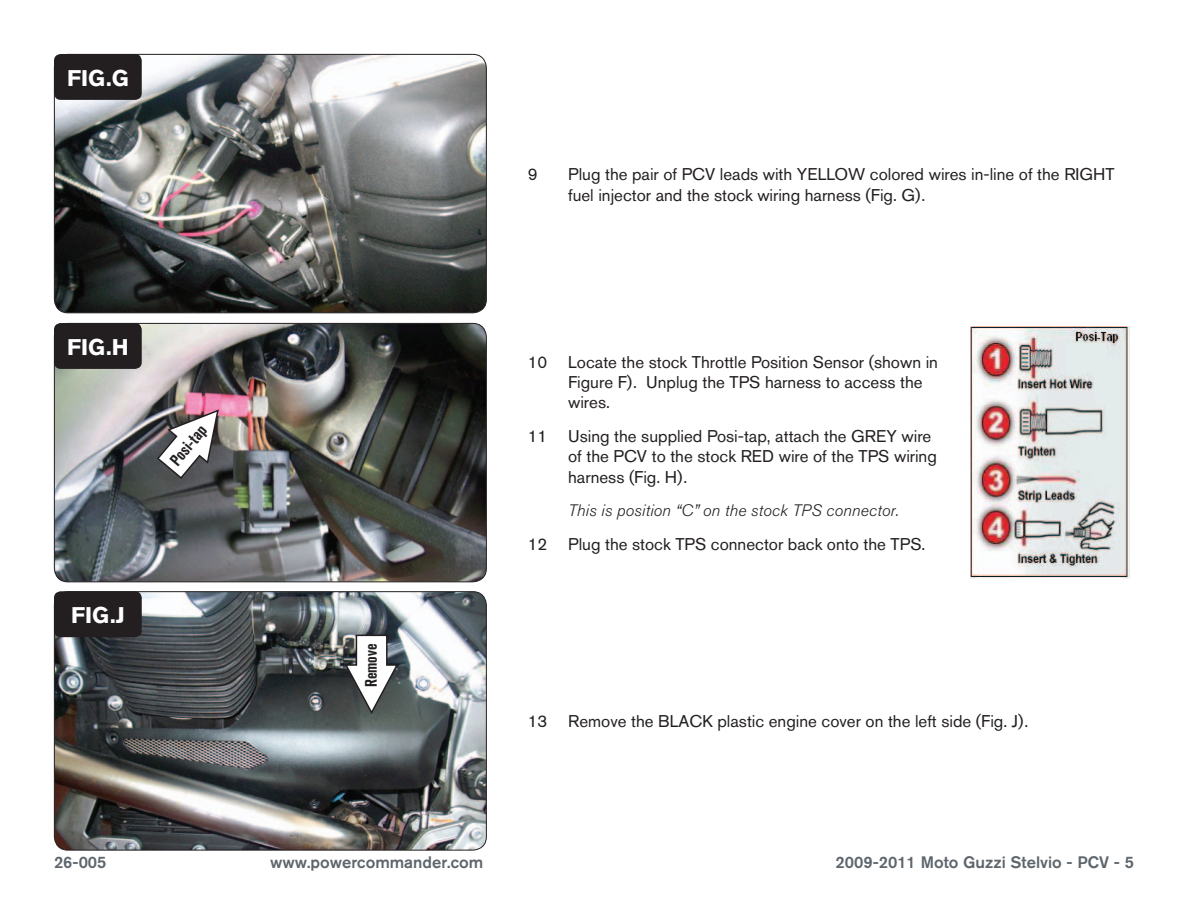
<style>
.page{position:relative;width:1188px;height:918px;background:#fff}
.page>*{position:absolute;margin:0;border:0;box-sizing:border-box;transform-origin:0 0}
.t1{font:700 22.5px "Akzidenz Grotesk BQ";color:#fff}
.Bodycopy{font:16.8px/20.2px "Akzidenz Grotesk BQ";color:#231f20}
.t2{font:500 16.5px "Akzidenz Grotesk BQ";color:#5e656c}
.Bodycopy-2{font:italic 300 16.5px "Akzidenz Grotesk BQ";letter-spacing:.01em;color:#231f20}
.t3{font:700 condensed 16.5px "Akzidenz Grotesk BQ";color:#231f20}
</style>
<div class="page">
<img style="left:54px;top:54px;width:432px;height:259px">
<div style="left:54px;top:54px;width:433px;height:259px;border:1px solid #231f20;border-radius:14px"></div>
<img style="left:54px;top:323px;width:432px;height:259px">
<div style="left:54px;top:323px;width:433px;height:259px;border:1px solid #231f20;border-radius:14px"></div>
<img style="left:54px;top:592px;width:432px;height:258px">
<div style="left:54px;top:591px;width:433px;height:259px;border:1px solid #231f20;border-radius:14px"></div>
<div style="left:54px;top:54px;width:88px;height:46px;background:#231f20;border-radius:7px"></div>
<div style="left:54px;top:323px;width:88px;height:46px;background:#231f20;border-radius:7px"></div>
<div style="left:54px;top:591px;width:88px;height:46px;background:#231f20;border-radius:7px"></div>
<img style="left:971px;top:327px;width:159px;height:251px">
<svg style="left:344px;top:634px;width:56px;height:82px"></svg>
<svg style="left:156px;top:408px;width:64px;height:72px"></svg>
<p class="t1" style="left:67px;top:65px;width:63px">FIG.G</p>
<p class="t1" style="left:67px;top:334px;width:63px">FIG.H</p>
<p class="t3" style="left:166px;top:457px;width:48px;rotate:-50deg">Posi-tap</p>
<p class="t1" style="left:71px;top:602px;width:55px">FIG.J</p>
<p class="t3" style="left:362px;top:687px;width:45px;rotate:-90deg">Remove</p>
<p class="Bodycopy" style="left:528px;top:164px;width:11px">9</p>
<p class="Bodycopy" style="left:568px;top:164px;width:548px">Plug the pair of PCV leads with YELLOW colored wires in-line of the RIGHT fuel injector and the stock wiring harness (Fig. G).</p>
<p class="Bodycopy" style="left:568px;top:352px;width:371px;text-indent:-40px">10 Locate the stock Throttle Position Sensor (shown in<br>Figure F). Unplug the TPS harness to access the wires.</p>
<p class="Bodycopy" style="left:568px;top:426px;width:370px;text-indent:-40px">11 Using the supplied Posi-tap, attach the GREY wire of the PCV to the stock RED wire of the TPS wiring harness (Fig. H).</p>
<p class="Bodycopy-2" style="left:568px;top:502px;width:332px">This is position “C” on the stock TPS connector.</p>
<p class="Bodycopy" style="left:528px;top:534px;width:399px">12 Plug the stock TPS connector back onto the TPS.</p>
<p class="Bodycopy" style="left:528px;top:711px;width:502px">13 Remove the BLACK plastic engine cover on the left side (Fig. J).</p>
<p class="t2" style="left:54px;top:852px;width:54px">26-005</p>
<p class="t2" style="left:270px;top:852px;width:215px">www.powercommander.com</p>
<p class="t2" style="left:836px;top:852px;width:300px">2009-2011 Moto Guzzi Stelvio - PCV - 5</p>
</div>
